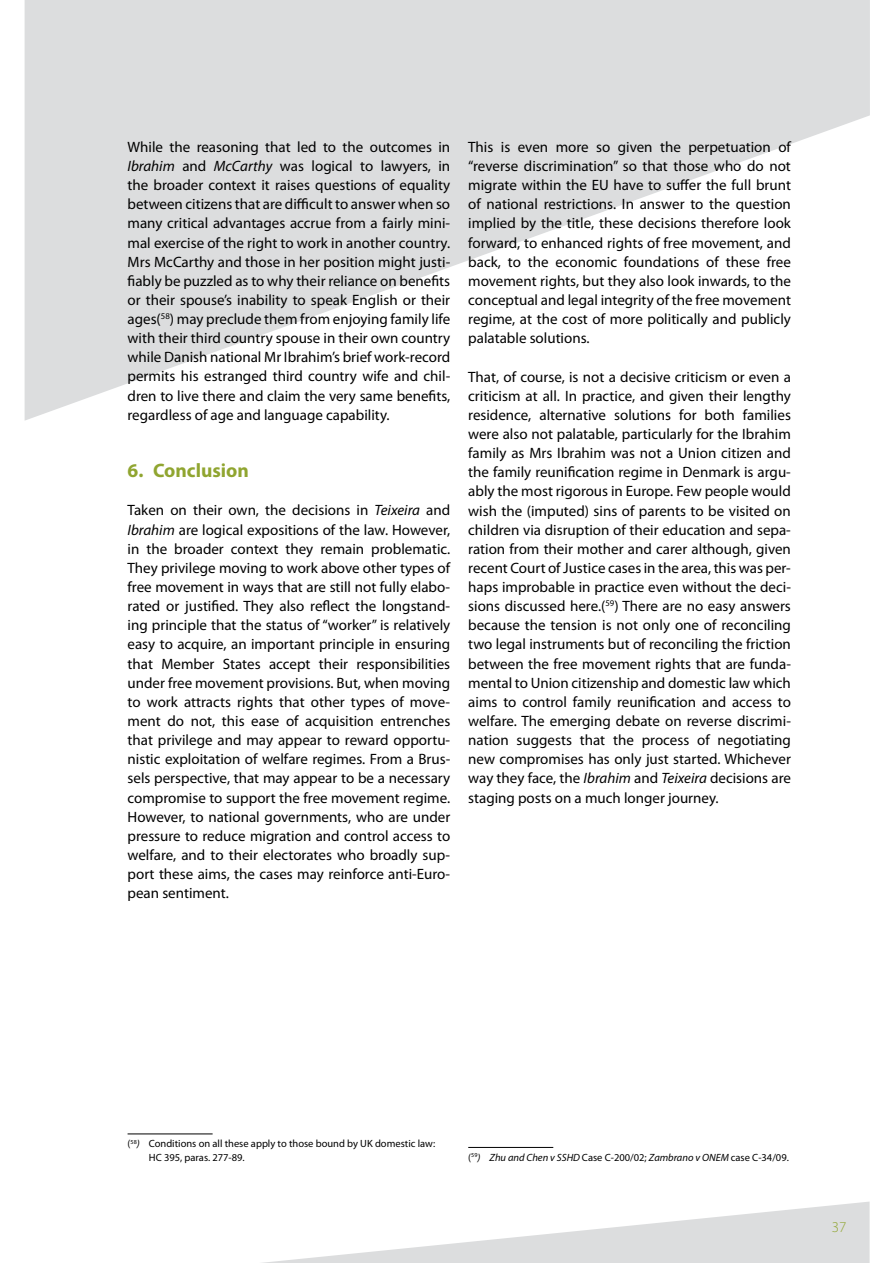
<style>
.page{position:relative;width:893px;height:1263px;background:#fff}
.page>*{position:absolute;margin:0;border:0;box-sizing:border-box;transform-origin:0 0}
.t1{font:700 19.5px "Myriad Pro";color:#90a530}
.t2{font:15px/19.2px "Myriad Pro";color:#000;text-align:justify}
.t3{font:300 15px "Myriad Pro";color:#90a530}
.t4{font:10.5px/13.5px "Myriad Pro";color:#000}
.t5{font:italic 10.5px "Myriad Pro";color:#000}
.s1{font-style:italic}
.s2{font-style:normal}
</style>
<div class="page">
<svg style="left:262px;top:1201px;width:608px;height:62px"></svg>
<svg style="left:25px;top:0;width:845px;height:421px;fill:#dcddde"></svg>
<hr style="left:128px;top:1134px;width:85px;height:1px;background:#000">
<hr style="left:468px;top:1147px;width:85px;height:1px;background:#000">
<p class="t2" style="left:128px;top:137px;width:324px">While the reasoning that led to the outcomes in <span class="s1">Ibrahim</span> and <span class="s1">McCarthy</span> was logical to lawyers, in the broader context it raises questions of equality between citizens that are difficult to answer when so many critical advantages accrue from a fairly mini&shy;mal exercise of the right to work in another country.<br>Mrs McCarthy and those in her position might justi&shy;fiably be puzzled as to why their reliance on benefits or their spouse’s inability to speak English or their ages(<sup>58</sup>) may preclude them from enjoying family life with their third country spouse in their own country while Danish national Mr Ibrahim’s brief work-record permits his estranged third country wife and chil&shy;dren to live there and claim the very same benefits, regardless of age and language capability.</p>
<h1 class="t1" style="left:128px;top:458px;width:123px">6. Conclusion</h1>
<p class="t2" style="left:128px;top:500px;width:324px">Taken on their own, the decisions in <span class="s1">Teixeira</span> and <span class="s1">Ibrahim</span> are logical expositions of the law. However, in the broader context they remain problematic.<br>They privilege moving to work above other types of free movement in ways that are still not fully elabo&shy;rated or justified. They also reflect the longstand&shy;ing principle that the status of “worker” is relatively easy to acquire, an important principle in ensuring that Member States accept their responsibilities under free movement provisions. But, when moving to work attracts rights that other types of move&shy;ment do not, this ease of acquisition entrenches that privilege and may appear to reward opportu&shy;nistic exploitation of welfare regimes. From a Brus&shy;sels perspective, that may appear to be a necessary compromise to support the free movement regime.<br>However, to national governments, who are under pressure to reduce migration and control access to welfare, and to their electorates who broadly sup&shy;port these aims, the cases may reinforce anti-Euro&shy;pean sentiment.</p>
<p class="t2" style="left:468px;top:137px;width:324px">This is even more so given the perpetuation of “reverse discrimination” so that those who do not migrate within the EU have to suffer the full brunt of national restrictions. In answer to the question implied by the title, these decisions therefore look forward, to enhanced rights of free movement, and back, to the economic foundations of these free movement rights, but they also look inwards, to the conceptual and legal integrity of the free movement regime, at the cost of more politically and publicly palatable solutions.</p>
<p class="t2" style="left:468px;top:367px;width:324px">That, of course, is not a decisive criticism or even a criticism at all. In practice, and given their lengthy residence, alternative solutions for both families were also not palatable, particularly for the Ibrahim family as Mrs Ibrahim was not a Union citizen and the family reunification regime in Denmark is argu&shy;ably the most rigorous in Europe. Few people would wish the (imputed) sins of parents to be visited on children via disruption of their education and sepa&shy;ration from their mother and carer although, given recent Court of Justice cases in the area, this was per&shy;haps improbable in practice even without the deci&shy;sions discussed here.(<sup>59</sup>) There are no easy answers because the tension is not only one of reconciling two legal instruments but of reconciling the friction between the free movement rights that are funda&shy;mental to Union citizenship and domestic law which aims to control family reunification and access to welfare. The emerging debate on reverse discrimi&shy;nation suggests that the process of negotiating new compromises has only just started. Whichever way they face, the <span class="s1">Ibrahim</span> and <span class="s1">Teixeira</span> decisions are staging posts on a much longer journey.</p>
<p class="t4" style="left:149px;top:1137px;width:288px;text-indent:-21px">(<sup>58</sup><span class="s1">)</span> Conditions on all these apply to those bound by UK domestic law:<br>HC 395, paras. 277-89.</p>
<p class="t5" style="left:468px;top:1151px;width:322px"><span class="s2">(</span><sup>59</sup>) Zhu and Chen v SSHD <span class="s2">Case C-200/02;</span> Zambrano v ONEM <span class="s2">case C-34/09.</span></p>
<p class="t3" style="left:832px;top:1219px;width:16px">37</p>
</div>
